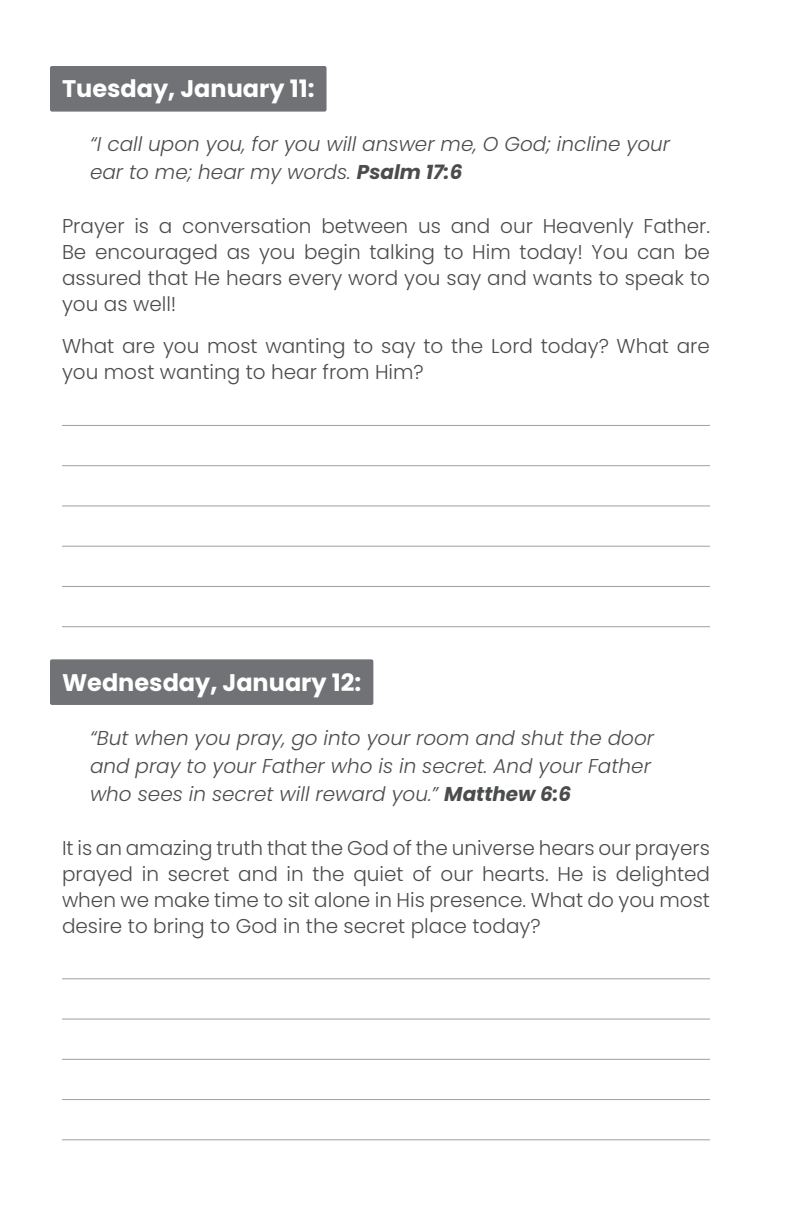
<style>
.page{position:relative;width:792px;height:1224px;background:#fff}
.page>*{position:absolute;margin:0;border:0;box-sizing:border-box;transform-origin:0 0}
.white_text_dark_box{font:700 24px "Poppins";color:#fff}
.t1{font:300 20px/26px "Poppins";color:#4b4c4d;text-align:justify}
.INDENT_verse{font:italic 300 20px/28px "Poppins";color:#4b4c4d}
.s1{font-weight:700}
</style>
<div class="page">
<div style="left:50px;top:66px;width:277px;height:46px;background:#717275;border-radius:2px"></div>
<div style="left:50px;top:659px;width:323px;height:46px;background:#717275;border-radius:2px"></div>
<hr style="left:62px;top:425px;width:648px;height:1px;background:#9d9fa2">
<hr style="left:62px;top:465px;width:648px;height:1px;background:#9d9fa2">
<hr style="left:62px;top:506px;width:648px;height:1px;background:#9d9fa2">
<hr style="left:62px;top:546px;width:648px;height:1px;background:#9d9fa2">
<hr style="left:62px;top:586px;width:648px;height:1px;background:#9d9fa2">
<hr style="left:62px;top:626px;width:648px;height:1px;background:#9d9fa2">
<hr style="left:62px;top:978px;width:648px;height:1px;background:#9d9fa2">
<hr style="left:62px;top:1019px;width:648px;height:1px;background:#9d9fa2">
<hr style="left:62px;top:1059px;width:648px;height:1px;background:#9d9fa2">
<hr style="left:62px;top:1099px;width:648px;height:1px;background:#9d9fa2">
<hr style="left:62px;top:1139px;width:648px;height:1px;background:#9d9fa2">
<p class="white_text_dark_box" style="left:62px;top:75px;width:254px">Tuesday, January 11:</p>
<p class="INDENT_verse" style="left:90px;top:130px;width:582px">“I call upon you, for you will answer me, O God; incline your ear to me; hear my words. <span class="s1">Psalm 17:6</span></p>
<p class="t1" style="left:62px;top:213px;width:650px">Prayer is a conversation between us and our Heavenly Father.<br>Be encouraged as you begin talking to Him today! You can be assured that He hears every word you say and wants to speak to you as well!</p>
<p class="t1" style="left:62px;top:333px;width:649px">What are you most wanting to say to the Lord today? What are you most wanting to hear from Him?</p>
<p class="white_text_dark_box" style="left:62px;top:668px;width:301px">Wednesday, January 12:</p>
<p class="INDENT_verse" style="left:90px;top:724px;width:566px">“But when you pray, go into your room and shut the door and pray to your Father who is in secret. And your Father who sees in secret will reward you.” <span class="s1">Matthew 6:6</span></p>
<p class="t1" style="left:62px;top:835px;width:650px">It is an amazing truth that the God of the universe hears our prayers prayed in secret and in the quiet of our hearts. He is delighted when we make time to sit alone in His presence. What do you most desire to bring to God in the secret place today?</p>
</div>
